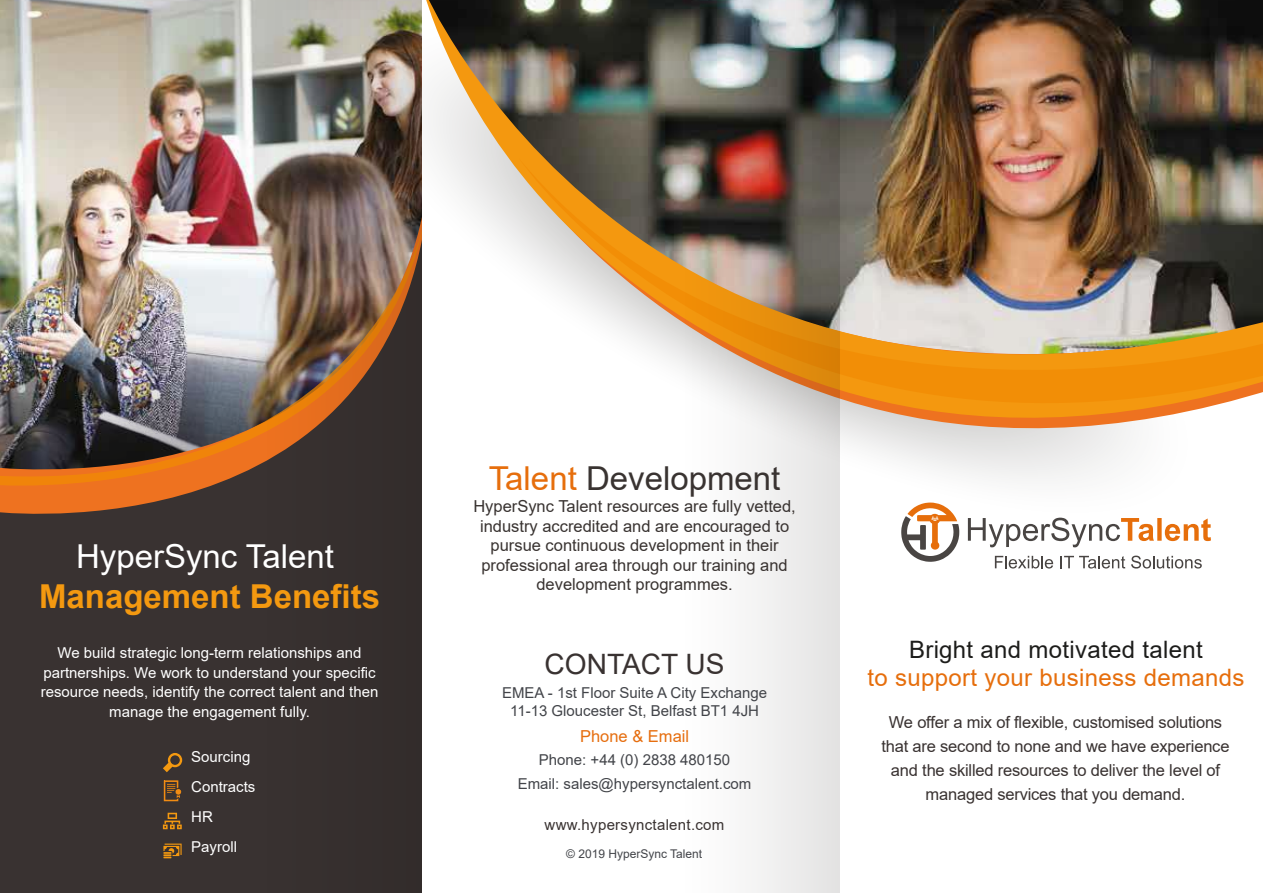
<style>
.page{position:relative;width:1263px;height:893px;background:#fff}
.page>*{position:absolute;margin:0;border:0;box-sizing:border-box;transform-origin:0 0}
.t1{font:700 33px "Arial";color:#f49910}
.t2{font:33px "Arial";color:#393331}
.t3{font:33px "Arial";color:#fff}
.t4{font:28.05px "Arial";color:#393231}
.t5{font:24px "Arial";letter-spacing:.015em;color:#e66e0c}
.t6{font:24px "Arial";letter-spacing:.015em;color:#1d1d1b}
.t7{font:16.5px/19.5px "Arial";color:#393331;text-align:center}
.t8{font:16.5px/24px "Arial";letter-spacing:-.01em;color:#393231;text-align:center}
.t9{font:16.5px "Arial";color:#e66e0f}
.t10{font:15px/19.5px "Arial";color:#fff;text-align:center}
.t11{font:15px/23.7px "Arial";color:#424449;text-align:center}
.t12{font:15px "Arial";letter-spacing:.02em;color:#393231}
.t13{font:12px "Arial";color:#424449}
.s1{color:#e66e0c}
</style>
<div class="page">
<img style="left:0;top:0;width:422px;height:214px">
<div style="left:0;top:486px;width:422px;height:407px;background:#393231"></div>
<img style="left:0;top:225px;width:263px;height:261px">
<img style="left:426px;top:0;width:837px;height:490px">
<img style="left:519px;top:159px;width:744px;height:244px">
<img style="left:681px;top:0;width:158px;height:893px">
<img style="left:263px;top:0;width:158px;height:893px">
<svg style="left:968px;top:518px;width:186px;height:29px"></svg>
<div style="left:1157px;top:518px;width:5px;height:23px;background:#e66e0b"></div>
<svg style="left:1165px;top:518px;width:46px;height:23px"></svg>
<svg style="left:901px;top:503px;width:58px;height:59px"></svg>
<svg style="left:995px;top:556px;width:58px;height:13px"></svg>
<svg style="left:1060px;top:556px;width:65px;height:13px"></svg>
<svg style="left:1131px;top:556px;width:71px;height:13px"></svg>
<svg style="left:163px;top:844px;width:19px;height:14px"></svg>
<svg style="left:163px;top:753px;width:19px;height:19px"></svg>
<svg style="left:164px;top:780px;width:17px;height:21px"></svg>
<svg style="left:163px;top:813px;width:19px;height:16px"></svg>
<h1 class="t3" style="left:76px;top:534px;width:259px">HyperSync Talent</h1>
<h1 class="t1" style="left:39px;top:573px;width:342px">Management Benefits</h1>
<p class="t10" style="left:41px;top:643px;width:339px">We build strategic long-term relationships and partnerships. We work to understand your specific resource needs, identify the correct talent and then manage the engagement fully.</p>
<p class="t10" style="left:191px;top:742px;width:66px;line-height:30px;text-align:left">Sourcing<br>Contracts<br>HR<br>Payroll</p>
<h1 class="t2" style="left:489px;top:456px;width:293px"><span class="s1">Talent</span> Development</h1>
<p class="t7" style="left:473px;top:496px;width:324px">HyperSync Talent resources are fully vetted, industry accredited and are encouraged to pursue continuous development in their professional area through our training and development programmes.</p>
<h2 class="t4" style="left:545px;top:645px;width:181px">CONTACT US</h2>
<p class="t11" style="left:502px;top:684px;width:267px;line-height:18px">EMEA - 1st Floor Suite A City Exchange<br>11-13 Gloucester St, Belfast BT1 4JH</p>
<p class="t9" style="left:580px;top:725px;width:111px">Phone &amp; Email</p>
<p class="t11" style="left:518px;top:748px;width:235px">Phone: +44 (0) 2838 480150<br>Email: sales@hypersynctalent.com</p>
<p class="t12" style="left:545px;top:815px;width:181px">www.hypersynctalent.com</p>
<p class="t13" style="left:566px;top:845px;width:138px">© 2019 HyperSync Talent</p>
<h3 class="t6" style="left:909px;top:633px;width:295px">Bright and motivated talent</h3>
<h3 class="t5" style="left:867px;top:661px;width:378px">to support your business demands</h3>
<p class="t8" style="left:881px;top:710px;width:350px">We offer a mix of flexible, customised solutions that are second to none and we have experience and the skilled resources to deliver the level of managed services that you demand.</p>
</div>
